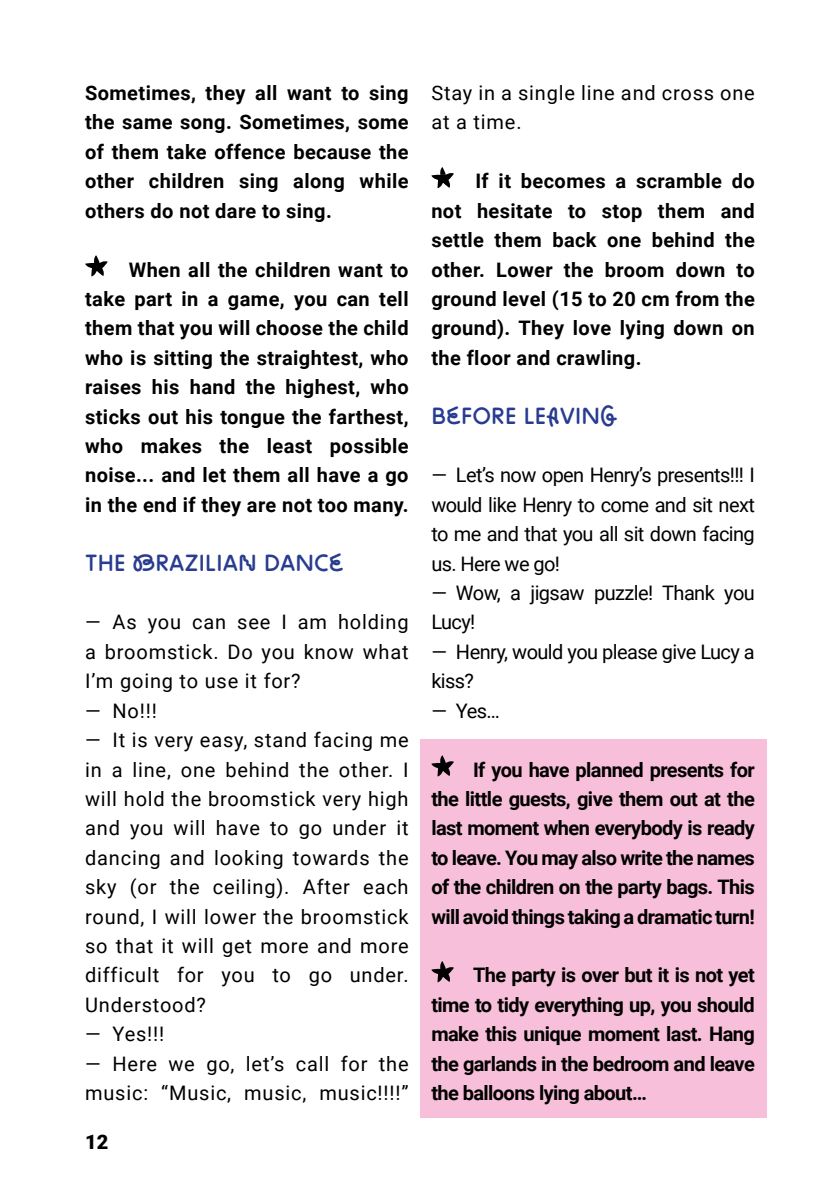
<style>
.page{position:relative;width:840px;height:1191px;background:#fff}
.page>*{position:absolute;margin:0;border:0;box-sizing:border-box;transform-origin:0 0}
.t1{font:24px "ZIGZAG Rounded";letter-spacing:.01em;color:#283c90}
.t2{font:700 20px/29.4px "Roboto";letter-spacing:.02em;color:#000;text-align:justify}
.t3{font:20px/29.4px "Roboto";letter-spacing:.04em;color:#000;text-align:justify}
.t4{font:20px/29.4px "Roboto";letter-spacing:-.03em;color:#000}
.t5{font:900 20px "Roboto";color:#000}
</style>
<div class="page">
<div style="left:420px;top:739px;width:345px;height:378px;background:#f7bfd9"></div>
<svg style="left:85px;top:255px;width:22px;height:21px"></svg>
<svg style="left:431px;top:167px;width:22px;height:21px"></svg>
<svg style="left:431px;top:755px;width:22px;height:21px"></svg>
<svg style="left:431px;top:961px;width:22px;height:21px"></svg>
<p class="t2" style="left:85px;top:77px;width:325px">Sometimes, they all want to sing the same song. Sometimes, some of them take offence because the other children sing along while others do not dare to sing.</p>
<p class="t2" style="left:85px;top:254px;width:325px;text-indent:44px">When all the children want to take part in a game, you can tell them that you will choose the child who is sitting the straightest, who raises his hand the highest, who sticks out his tongue the farthest, who makes the least possible noise... and let them all have a go in the end if they are not too many.</p>
<p class="t1" style="left:85px;top:548px;width:14px">THE</p>
<p class="t1" style="left:133px;top:548px;width:77px">BRAZILIA</p>
<p class="t1" style="left:238px;top:548px;width:107px">N DANCE</p>
<p class="t3" style="left:85px;top:607px;width:325px">— As you can see I am holding a broomstick. Do you know what I’m going to use it for?</p>
<p class="t3" style="left:85px;top:695px;width:73px">— No!!!</p>
<p class="t3" style="left:85px;top:724px;width:325px">— It is very easy, stand facing me in a line, one behind the other. I will hold the broomstick very high and you will have to go under it dancing and looking towards the sky (or the ceiling). After each round, I will lower the broomstick so that it will get more and more difficult for you to go under.<br>Understood?</p>
<p class="t3" style="left:85px;top:1018px;width:81px">— Yes!!!</p>
<p class="t3" style="left:85px;top:1048px;width:325px">— Here we go, let’s call for the music: “Music, music, music!!!!”</p>
<p class="t5" style="left:85px;top:1128px;width:25px">12</p>
<p class="t3" style="left:431px;top:77px;width:325px">Stay in a single line and cross one at a time.</p>
<p class="t2" style="left:431px;top:166px;width:325px;text-indent:44px">If it becomes a scramble do not hesitate to stop them and settle them back one behind the other. Lower the broom down to ground level (15 to 20 cm from the ground). They love lying down on the floor and crawling.</p>
<p class="t1" style="left:431px;top:401px;width:57px">BEFORE</p>
<p class="t1" style="left:523px;top:401px;width:95px">LEAVING</p>
<p class="t3" style="left:431px;top:460px;width:325px">— Let’s now open Henry’s presents!!! I would like Henry to come and sit next to me and that you all sit down facing us. Here we go!</p>
<p class="t4" style="left:431px;top:577px;width:325px">— Wow, a jigsaw puzzle! Thank you<br>Lucy!</p>
<p class="t4" style="left:431px;top:636px;width:325px">— Henry, would you please give Lucy a kiss?</p>
<p class="t3" style="left:431px;top:695px;width:70px">— Yes…</p>
<p class="t2" style="left:431px;top:754px;width:325px;text-indent:42px">If you have planned presents for the little guests, give them out at the last moment when everybody is ready to leave. You may also write the names of the children on the party bags. This will avoid things taking a dramatic turn!</p>
<p class="t2" style="left:431px;top:959px;width:325px;text-indent:42px">The party is over but it is not yet time to tidy everything up, you should make this unique moment last. Hang the garlands in the bedroom and leave the balloons lying about…</p>
</div>
